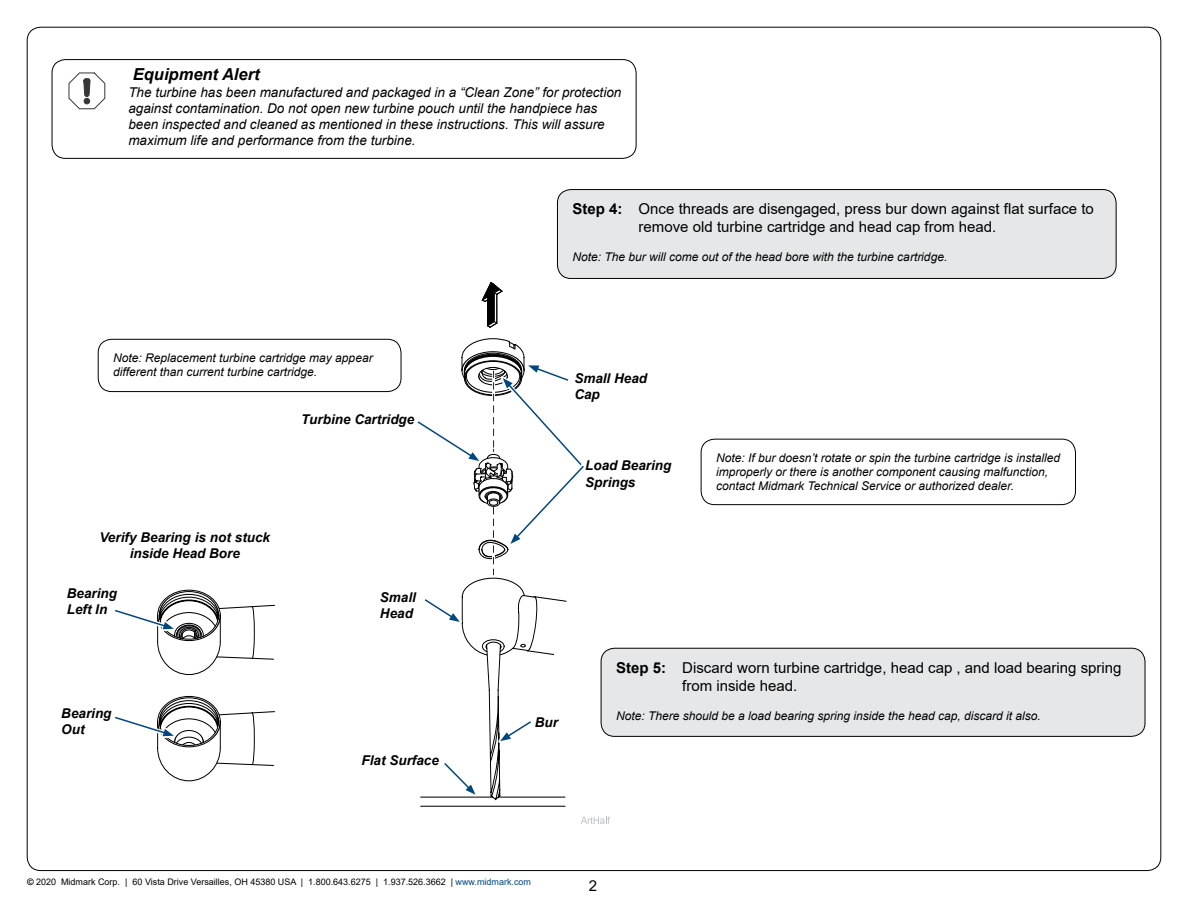
<style>
.page{position:relative;width:1188px;height:918px;background:#fff}
.page>*{position:absolute;margin:0;border:0;box-sizing:border-box;transform-origin:0 0}
.t1{font:italic 700 16.5px "Arial";color:#000}
.t2{font:15px/18px "Arial";color:#000}
.t3{font:italic 13.5px/16.2px "Arial";color:#000}
.t4{font:italic 700 13.5px/16.2px "Arial";color:#000}
.t5{font:italic 12px/14.4px "Arial";color:#000}
.t6{font:9px "Arial";color:#000}
.s1{font-weight:700}
.s2{color:#00467f}
</style>
<div class="page">
<svg style="left:581px;top:817px;width:29px;height:7px"></svg>
<svg style="left:481px;top:281px;width:22px;height:47px"></svg>
<div style="left:557px;top:190px;width:559px;height:88px;background:#e6e7e8;border-radius:14px"></div>
<div style="left:557px;top:189px;width:559px;height:90px;border:1px solid #000;border-radius:14px"></div>
<div style="left:52px;top:59px;width:584px;height:100px;border:1px solid #000;border-radius:14px"></div>
<svg style="left:68px;top:72px;width:38px;height:38px"></svg>
<svg style="left:417px;top:338px;width:167px;height:469px"></svg>
<div style="left:98px;top:339px;width:303px;height:53px;border:1px solid #000;border-radius:13px"></div>
<svg style="left:115px;top:589px;width:160px;height:193px"></svg>
<div style="left:601px;top:648px;width:544px;height:88px;background:#e6e7e8;border-radius:14px"></div>
<div style="left:601px;top:648px;width:544px;height:89px;border:1px solid #000;border-radius:14px"></div>
<div style="left:701px;top:439px;width:375px;height:66px;border:1px solid #000;border-radius:14px"></div>
<h1 class="t1" style="left:133px;top:64px;width:128px">Equipment Alert</h1>
<p class="t3" style="left:128px;top:84px;width:495px">The turbine has been manufactured and packaged in a “Clean Zone” for protection against contamination. Do not open new turbine pouch until the handpiece has been inspected and cleaned as mentioned in these instructions. This will assure maximum life and performance from the turbine.</p>
<p class="t5" style="left:113px;top:350px;width:261px">Note: Replacement turbine cartridge may appear different than current turbine cartridge.</p>
<p class="t4" style="left:301px;top:412px;width:115px">Turbine Cartridge</p>
<p class="t4" style="left:99px;top:529px;width:172px;text-align:center">Verify Bearing is not stuck inside Head Bore</p>
<p class="t4" style="left:67px;top:585px;width:52px">Bearing<br>Left In</p>
<p class="t4" style="left:61px;top:706px;width:52px">Bearing<br>Out</p>
<p class="t4" style="left:380px;top:589px;width:38px">Small<br>Head</p>
<p class="t4" style="left:362px;top:752px;width:79px">Flat Surface</p>
<p class="t2" style="left:639px;top:200px;width:457px;text-indent:-66px"><span class="s1">Step 4:</span> Once threads are disengaged, press bur down against flat surface to remove old turbine cartridge and head cap from head.</p>
<p class="t5" style="left:573px;top:250px;width:376px">Note: The bur will come out of the head bore with the turbine cartridge.</p>
<p class="t4" style="left:574px;top:371px;width:74px">Small Head<br>Cap</p>
<p class="t4" style="left:585px;top:458px;width:88px">Load Bearing<br>Springs</p>
<p class="t5" style="left:716px;top:450px;width:346px">Note: If bur doesn’t rotate or spin the turbine cartridge is installed improperly or there is another component causing malfunction, contact Midmark Technical Service or authorized dealer.</p>
<p class="t4" style="left:535px;top:714px;width:26px">Bur</p>
<p class="t2" style="left:682px;top:658px;width:441px;text-indent:-66px"><span class="s1">Step 5:</span> Discard worn turbine cartridge, head cap , and load bearing spring from inside head.</p>
<p class="t5" style="left:616px;top:708px;width:426px">Note: There should be a load bearing spring inside the head cap, discard it also.</p>
<p class="t6" style="left:27px;top:876px;width:506px"><span class="s1">©</span> 2020 Midmark Corp. | 60 Vista Drive Versailles, OH 45380 USA | 1.800.643.6275 | 1.937.526.3662 | <span class="s2">www.midmark.com</span></p>
<p class="t2" style="left:589px;top:876px;width:10px">2</p>
</div>
